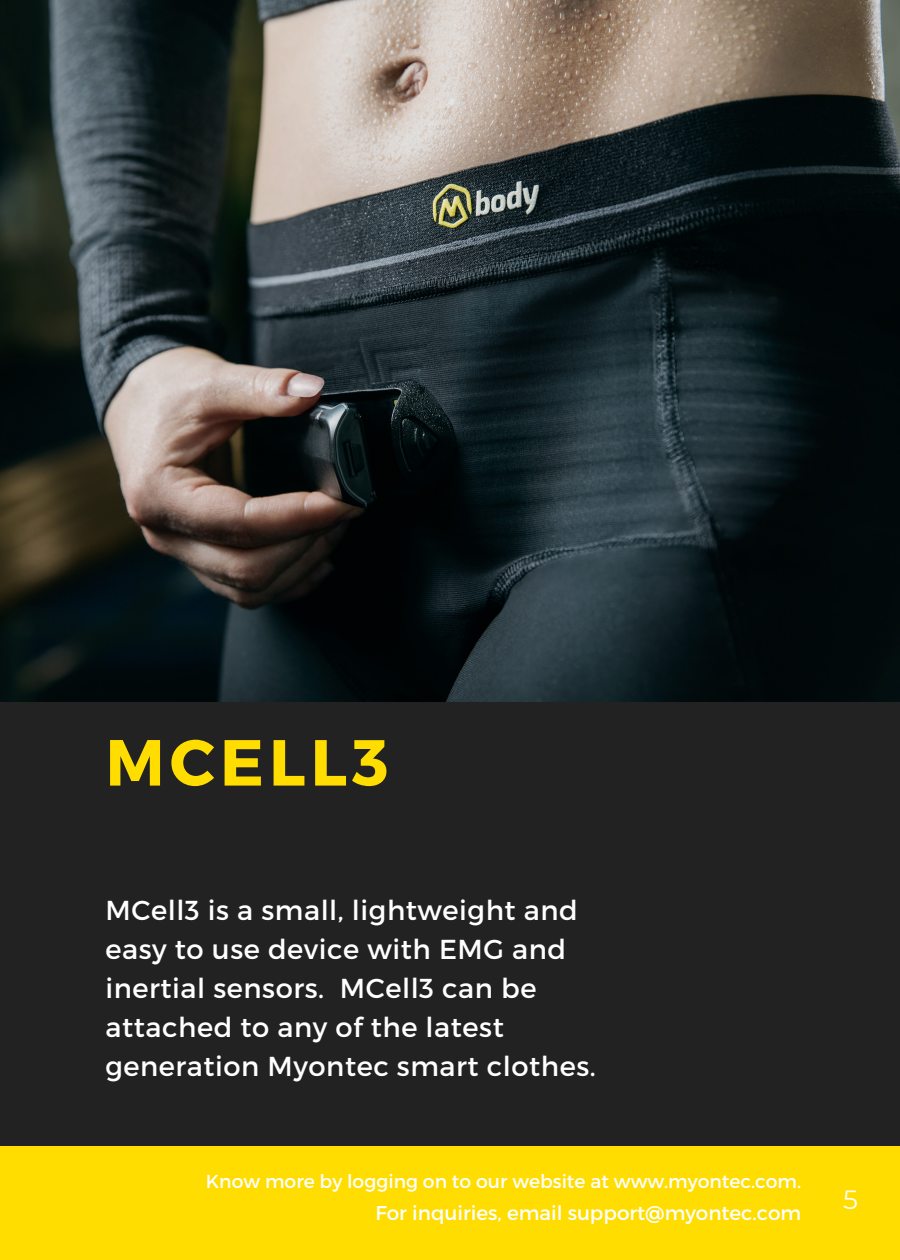
<style>
.page{position:relative;width:900px;height:1260px;background:#222}
.page>*{position:absolute;margin:0;border:0;box-sizing:border-box;transform-origin:0 0}
.t1{font:700 65px "Montserrat";letter-spacing:.08em;color:#fd0}
.t2{font:27.5px/39px "Montserrat";letter-spacing:.02em;color:#fff}
.t3{font:26.25px "Montserrat";color:#fff}
.t4{font:20px "Montserrat";color:#fff}
.t5{font:18.75px "Montserrat";color:#fff}
</style>
<div class="page">
<img style="left:0;top:0;width:900px;height:701px">
<div style="left:0;top:1146px;width:900px;height:114px;background:#fd0"></div>
<h1 class="t1" style="left:106px;top:720px;width:284px">MCELL3</h1>
<p class="t2" style="left:106px;top:889px;width:492px">MCell3 is a small, lightweight and easy to use device with EMG and inertial sensors. MCell3 can be attached to any of the latest generation Myontec smart clothes.</p>
<p class="t5" style="left:206px;top:1169px;width:597px">Know more by logging on to our website at www.myontec.com.</p>
<p class="t4" style="left:375px;top:1200px;width:427px">For inquiries, email support@myontec.com</p>
<p class="t5" style="left:215px;top:1169px;width:597px">Know more by logging on to our website at www.myontec.com.</p>
<p class="t4" style="left:385px;top:1200px;width:427px">For inquiries, email support@myontec.com</p>
<p class="t3" style="left:843px;top:1184px;width:16px">5</p>
</div>
